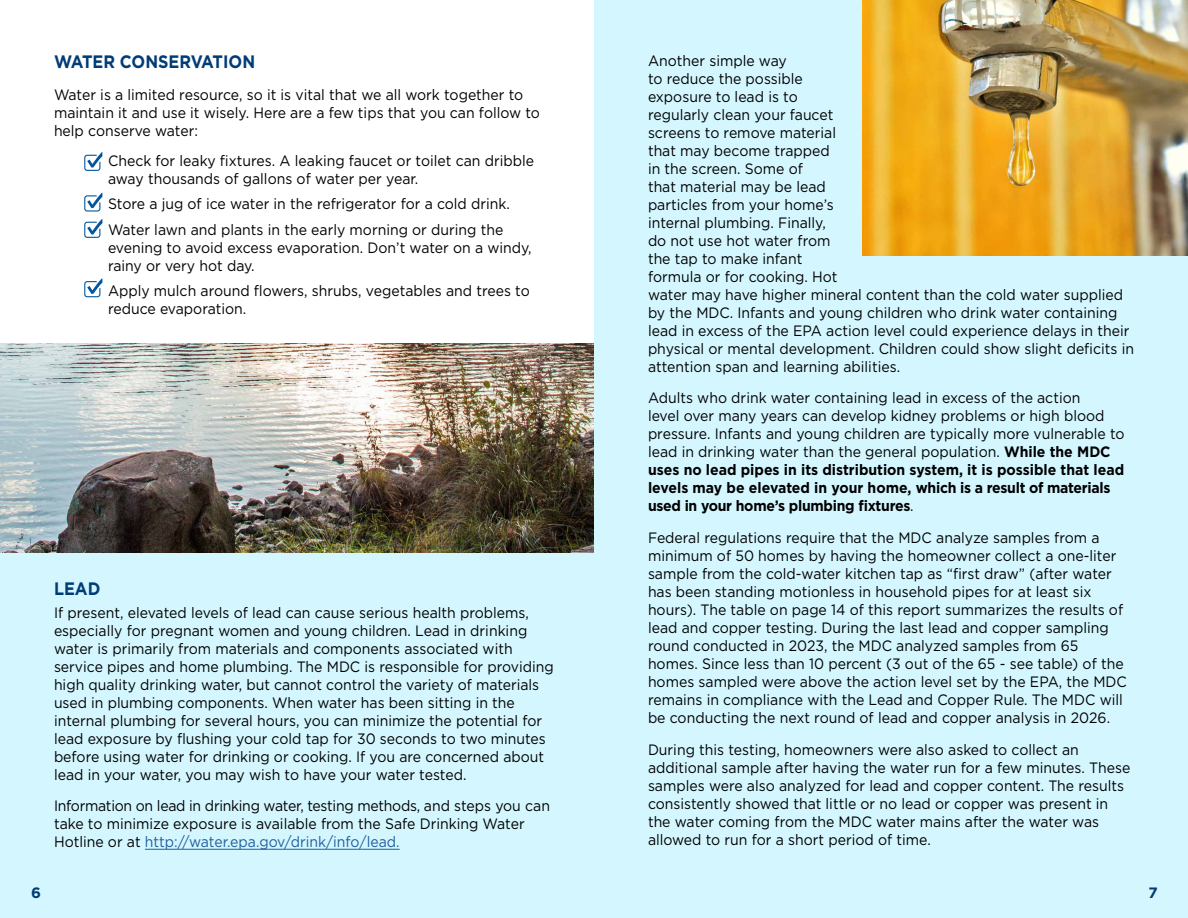
<style>
.page{position:relative;width:1188px;height:918px;background:#fff}
.page>*{position:absolute;margin:0;border:0;box-sizing:border-box;transform-origin:0 0}
.t1{font:700 18px "Gotham";color:#003c76;scale:.9 1}
.t2{font:15px/18px "Gotham";color:#000;scale:.94 1}
.t3{font:700 15px "Gotham";color:#003c76}
.s1{color:#215e9e}
.s2{font-weight:700}
</style>
<div class="page">
<div style="left:594px;top:0;width:594px;height:918px;background:#d4f7ff"></div>
<div style="left:0;top:521px;width:594px;height:397px;background:#d4f7ff"></div>
<hr style="left:145px;top:849px;width:255px;height:1px;background:#215e9e">
<img style="left:863px;top:0;width:325px;height:255px">
<svg style="left:84px;top:152px;width:18px;height:19px"></svg>
<svg style="left:84px;top:192px;width:18px;height:20px"></svg>
<svg style="left:84px;top:219px;width:18px;height:19px"></svg>
<svg style="left:84px;top:278px;width:18px;height:19px"></svg>
<img style="left:0;top:343px;width:594px;height:210px">
<p class="t1" style="left:54px;top:50px;width:225px">WATER CONSERVATION</p>
<p class="t2" style="left:54px;top:85px;width:519px">Water is a limited resource, so it is vital that we all work together to maintain it and use it wisely. Here are a few tips that you can follow to help conserve water:</p>
<p class="t2" style="left:108px;top:151px;width:455px">Check for leaky fixtures. A leaking faucet or toilet can dribble away thousands of gallons of water per year.</p>
<p class="t2" style="left:108px;top:191px;width:429px;line-height:25.5px">Store a jug of ice water in the refrigerator for a cold drink.<br>Water lawn and plants in the early morning or during the</p>
<p class="t2" style="left:108px;top:238px;width:452px">evening to avoid excess evaporation. Don’t water on a windy, rainy or very hot day.</p>
<p class="t2" style="left:108px;top:282px;width:450px">Apply mulch around flowers, shrubs, vegetables and trees to reduce evaporation.</p>
<p class="t1" style="left:54px;top:577px;width:53px">LEAD</p>
<p class="t2" style="left:54px;top:603px;width:533px">If present, elevated levels of lead can cause serious health problems, especially for pregnant women and young children. Lead in drinking water is primarily from materials and components associated with service pipes and home plumbing. The MDC is responsible for providing high quality drinking water, but cannot control the variety of materials used in plumbing components. When water has been sitting in the internal plumbing for several hours, you can minimize the potential for lead exposure by flushing your cold tap for 30 seconds to two minutes before using water for drinking or cooking. If you are concerned about lead in your water, you may wish to have your water tested.</p>
<p class="t2" style="left:54px;top:797px;width:529px">Information on lead in drinking water, testing methods, and steps you can take to minimize exposure is available from the Safe Drinking Water<br>Hotline or at <span class="s1">http://water.epa.gov/drink/info/lead.</span></p>
<p class="t2" style="left:648px;top:51px;width:519px">Another simple way<br>to reduce the possible<br>exposure to lead is to<br>regularly clean your faucet<br>screens to remove material<br>that may become trapped<br>in the screen. Some of<br>that material may be lead<br>particles from your home’s<br>internal plumbing. Finally,<br>do not use hot water from<br>the tap to make infant<br>formula or for cooking. Hot<br>water may have higher mineral content than the cold water supplied by the MDC. Infants and young children who drink water containing lead in excess of the EPA action level could experience delays in their physical or mental development. Children could show slight deficits in attention span and learning abilities.</p>
<p class="t2" style="left:648px;top:389px;width:509px">Adults who drink water containing lead in excess of the action<br>level over many years can develop kidney problems or high blood pressure. Infants and young children are typically more vulnerable to lead in drinking water than the general population. <span class="s2">While the MDC uses no lead pipes in its distribution system, it is possible that lead levels may be elevated in your home, which is a result of materials used in your home’s plumbing fixtures</span>.</p>
<p class="t2" style="left:648px;top:528px;width:511px">Federal regulations require that the MDC analyze samples from a minimum of 50 homes by having the homeowner collect a one-liter sample from the cold-water kitchen tap as “first draw” (after water has been standing motionless in household pipes for at least six hours). The table on page 14 of this report summarizes the results of lead and copper testing. During the last lead and copper sampling round conducted in 2023, the MDC analyzed samples from 65 homes. Since less than 10 percent (3 out of the 65 - see table) of the homes sampled were above the action level set by the EPA, the MDC remains in compliance with the Lead and Copper Rule. The MDC will be conducting the next round of lead and copper analysis in 2026.</p>
<p class="t2" style="left:648px;top:740px;width:515px">During this testing, homeowners were also asked to collect an additional sample after having the water run for a few minutes. These samples were also analyzed for lead and copper content. The results consistently showed that little or no lead or copper was present in the water coming from the MDC water mains after the water was allowed to run for a short period of time.</p>
<p class="t3" style="left:31px;top:883px;width:11px">6</p>
<p class="t3" style="left:1148px;top:883px;width:11px">7</p>
</div>
